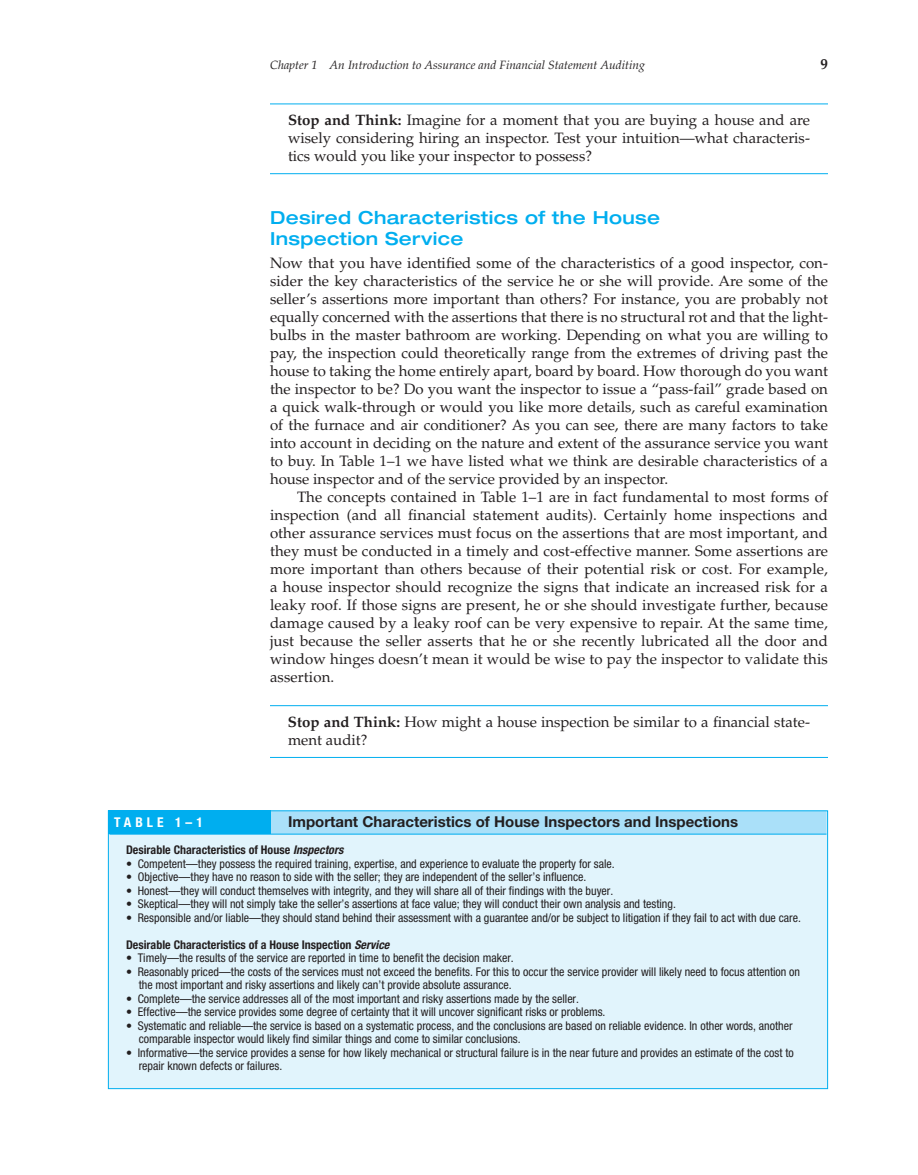
<style>
.page{position:relative;width:918px;height:1175px;background:#fff}
.page>*{position:absolute;margin:0;border:0;box-sizing:border-box;transform-origin:0 0}
.t1{font:500 expanded 18px/21px "Helvetica Neue LT Std";letter-spacing:.02em;color:#00aeef}
.t2{font:15px/18px "Palatino LT Std";color:#231f20;text-align:justify}
.t3{font:700 15px "Helvetica Neue LT Std";color:#231f20}
.t4{font:700 15px "Palatino LT Std";color:#231f20}
.t5{font:700 condensed 13.5px "Helvetica Neue LT Std";letter-spacing:.3em;color:#fff}
.t6{font:condensed 12px/13.5px "Helvetica Neue LT Std";color:#231f20}
.t7{font:700 condensed 12px "Helvetica Neue LT Std";color:#231f20}
.t8{font:italic 12px "Palatino LT Std";color:#231f20}
.s1{font-weight:700}
.s2{font-style:italic}
</style>
<div class="page">
<hr style="left:270px;top:104px;width:558px;height:1px;background:#00aeef">
<hr style="left:270px;top:173px;width:558px;height:1px;background:#00aeef">
<hr style="left:270px;top:705px;width:558px;height:1px;background:#00aeef">
<hr style="left:270px;top:757px;width:558px;height:1px;background:#00aeef">
<div style="left:108px;top:810px;width:720px;height:278px;background:#e1f4fc"></div>
<div style="left:110px;top:810px;width:716px;height:24px;background:#aae0f9"></div>
<hr style="left:110px;top:833px;width:716px;height:1px;background:#00aeef">
<div style="left:108px;top:810px;width:162px;height:24px;background:#00aeef"></div>
<p class="t8" style="left:270px;top:61px;width:377px">Chapter 1 An Introduction to Assurance and Financial Statement Auditing</p>
<p class="t4" style="left:820px;top:59px;width:9px">9</p>
<p class="t2" style="left:288px;top:113px;width:524px"><span class="s1">Stop and Think:</span> Imagine for a moment that you are buying a house and are wisely considering hiring an inspector. Test your intuition—what characteris&shy;tics would you like your inspector to possess?</p>
<p class="t1" style="left:270px;top:209px;width:392px">Desired Characteristics of the House<br>Inspection Service</p>
<p class="t2" style="left:270px;top:255px;width:560px">Now that you have identified some of the characteristics of a good inspector, con&shy;sider the key characteristics of the service he or she will provide. Are some of the seller’s assertions more important than others? For instance, you are probably not equally concerned with the assertions that there is no structural rot and that the light&shy;bulbs in the master bathroom are working. Depending on what you are willing to pay, the inspection could theoretically range from the extremes of driving past the house to taking the home entirely apart, board by board. How thorough do you want the inspector to be? Do you want the inspector to issue a “pass-fail” grade based on a quick walk-through or would you like more details, such as careful examination of the furnace and air conditioner? As you can see, there are many factors to take into account in deciding on the nature and extent of the assurance service you want to buy. In Table 1–1 we have listed what we think are desirable characteristics of a house inspector and of the service provided by an inspector.</p>
<p class="t2" style="left:270px;top:489px;width:560px;text-indent:27px">The concepts contained in Table 1–1 are in fact fundamental to most forms of inspection (and all financial statement audits). Certainly home inspections and other assurance services must focus on the assertions that are most important, and they must be conducted in a timely and cost-effective manner. Some assertions are more important than others because of their potential risk or cost. For example, a house inspector should recognize the signs that indicate an increased risk for a leaky roof. If those signs are present, he or she should investigate further, because damage caused by a leaky roof can be very expensive to repair. At the same time, just because the seller asserts that he or she recently lubricated all the door and window hinges doesn’t mean it would be wise to pay the inspector to validate this assertion.</p>
<p class="t2" style="left:288px;top:714px;width:524px"><span class="s1">Stop and Think:</span> How might a house inspection be similar to a financial state&shy;ment audit?</p>
<p class="t3" style="left:288px;top:816px;width:452px">Important Characteristics of House Inspectors and Inspections</p>
<p class="t7" style="left:126px;top:845px;width:219px">Desirable Characteristics of House <span class="s2">Inspectors</span></p>
<p class="t6" style="left:126px;top:857px;width:490px">• Competent—they possess the required training, expertise, and experience to evaluate the property for sale.</p>
<p class="t6" style="left:126px;top:871px;width:462px">• Objective—they have no reason to side with the seller; they are independent of the seller’s influence.</p>
<p class="t6" style="left:126px;top:884px;width:489px">• Honest—they will conduct themselves with integrity, and they will share all of their findings with the buyer.</p>
<p class="t6" style="left:126px;top:898px;width:551px">• Skeptical—they will not simply take the seller’s assertions at face value; they will conduct their own analysis and testing.</p>
<p class="t6" style="left:126px;top:911px;width:677px">• Responsible and/or liable—they should stand behind their assessment with a guarantee and/or be subject to litigation if they fail to act with due care.</p>
<p class="t7" style="left:126px;top:940px;width:265px">Desirable Characteristics of a House Inspection <span class="s2">Service</span></p>
<p class="t6" style="left:126px;top:952px;width:389px">• Timely—the results of the service are reported in time to benefit the decision maker.</p>
<p class="t6" style="left:139px;top:965px;width:663px;text-indent:-13px">• Reasonably priced—the costs of the services must not exceed the benefits. For this to occur the service provider will likely need to focus attention on the most important and risky assertions and likely can’t provide absolute assurance.</p>
<p class="t6" style="left:126px;top:992px;width:455px">• Complete—the service addresses all of the most important and risky assertions made by the seller.</p>
<p class="t6" style="left:126px;top:1006px;width:481px">• Effective—the service provides some degree of certainty that it will uncover significant risks or problems.</p>
<p class="t6" style="left:139px;top:1019px;width:655px;text-indent:-13px">• Systematic and reliable—the service is based on a systematic process, and the conclusions are based on reliable evidence. In other words, another comparable inspector would likely find similar things and come to similar conclusions.</p>
<p class="t6" style="left:139px;top:1046px;width:657px;text-indent:-13px">• Informative—the service provides a sense for how likely mechanical or structural failure is in the near future and provides an estimate of the cost to repair known defects or failures.</p>
<p class="t5" style="left:114px;top:817px;width:90px">TABLE 1–1</p>
</div>
